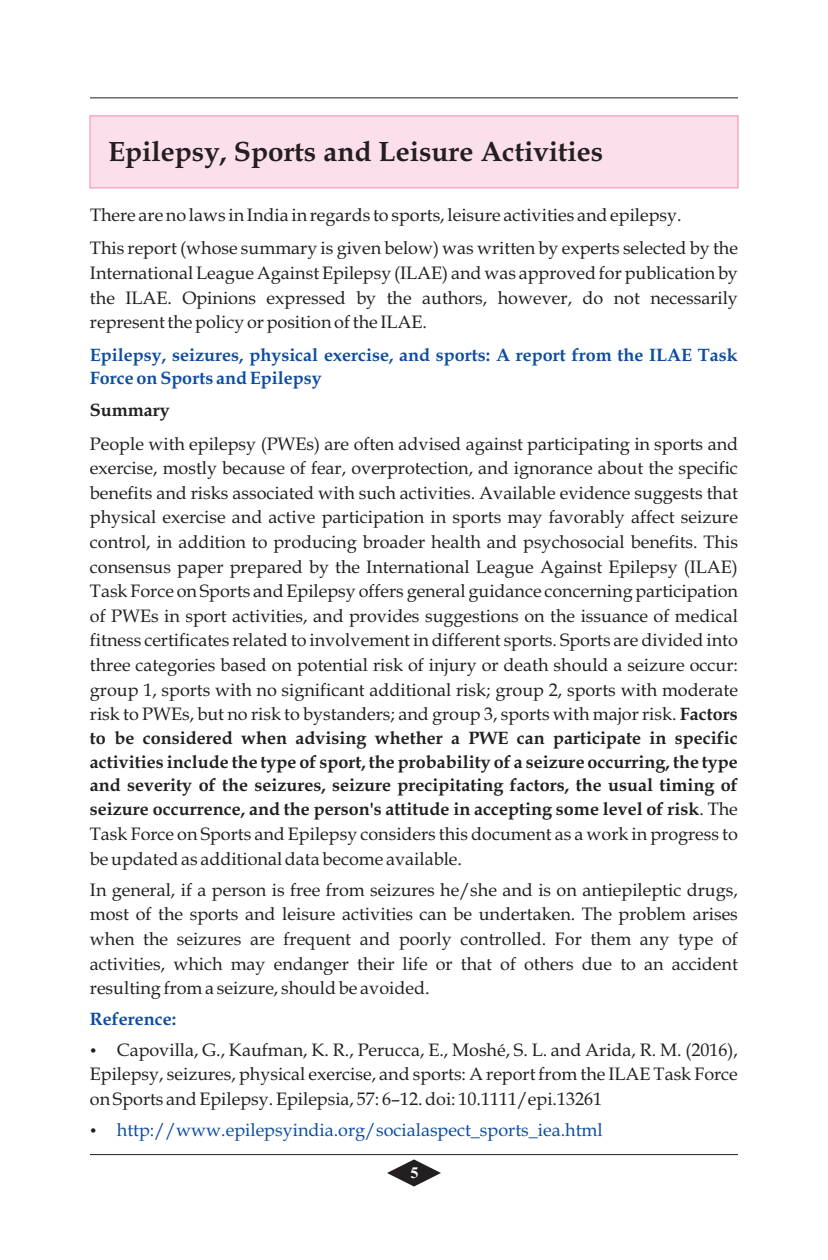
<style>
.page{position:relative;width:828px;height:1260px;background:#fff}
.page>*{position:absolute;margin:0;border:0;box-sizing:border-box;transform-origin:0 0}
.t1{font:700 28px "Book Antiqua";color:#231f20}
.t2{font:18px/24.4px "Book Antiqua";color:#231f20;text-align:justify}
.t3{font:700 18px/23.6px "Book Antiqua";color:#0d4da1}
.t4{font:18px "Book Antiqua";color:#0d4da1}
.t5{font:700 18px "Book Antiqua";color:#231f20}
.t6{font:700 16px "Times New Roman";color:#fff}
.s1{font-weight:700}
</style>
<div class="page">
<hr style="left:90px;top:1154px;width:648px;height:1px;background:#231f20">
<hr style="left:90px;top:97px;width:648px;height:1px;background:#231f20">
<svg style="left:387px;top:1159px;width:54px;height:28px"></svg>
<div style="left:89px;top:115px;width:650px;height:73px;background:#fbdfeb;border:1px solid #f499c2"></div>
<h1 class="t1" style="left:108px;top:141px;width:497px">Epilepsy, Sports and Leisure Activities</h1>
<p class="t2" style="left:90px;top:200px;width:649px;line-height:33.6px">There are no laws in India in regards to sports, leisure activities and epilepsy.<br>This report (whose summary is given below) was written by experts selected by the</p>
<p class="t2" style="left:90px;top:263px;width:649px">International League Against Epilepsy (ILAE) and was approved for publication by the ILAE. Opinions expressed by the authors, however, do not necessarily represent the policy or position of the ILAE.</p>
<p class="t3" style="left:90px;top:345px;width:649px">Epilepsy, seizures, physical exercise, and sports: A report from the ILAE Task<br>Force on Sports and Epilepsy</p>
<p class="t5" style="left:90px;top:403px;width:82px">Summary</p>
<p class="t2" style="left:90px;top:433px;width:650px">People with epilepsy (PWEs) are often advised against participating in sports and exercise, mostly because of fear, overprotection, and ignorance about the specific benefits and risks associated with such activities. Available evidence suggests that physical exercise and active participation in sports may favorably affect seizure control, in addition to producing broader health and psychosocial benefits. This consensus paper prepared by the International League Against Epilepsy (ILAE)<br>Task Force on Sports and Epilepsy offers general guidance concerning participation of PWEs in sport activities, and provides suggestions on the issuance of medical fitness certificates related to involvement in different sports. Sports are divided into three categories based on potential risk of injury or death should a seizure occur: group 1, sports with no significant additional risk; group 2, sports with moderate risk to PWEs, but no risk to bystanders; and group 3, sports with major risk. <span class="s1">Factors to be considered when advising whether a PWE can participate in specific activities include the type of sport, the probability of a seizure occurring, the type and severity of the seizures, seizure precipitating factors, the usual timing of seizure occurrence, and the person's attitude in accepting some level of risk</span>. The Task Force on Sports and Epilepsy considers this document as a work in progress to be updated as additional data become available.</p>
<p class="t2" style="left:90px;top:880px;width:650px">In general, if a person is free from seizures he/she and is on antiepileptic drugs, most of the sports and leisure activities can be undertaken. The problem arises when the seizures are frequent and poorly controlled. For them any type of activities, which may endanger their life or that of others due to an accident resulting from a seizure, should be avoided.</p>
<p class="t3" style="left:90px;top:1009px;width:88px">Reference:</p>
<p class="t2" style="left:90px;top:1039px;width:650px;text-indent:27px">Capovilla, G., Kaufman, K. R., Perucca, E., Moshé, S. L. and Arida, R. M. (2016), Epilepsy, seizures, physical exercise, and sports: A report from the ILAE Task Force on Sports and Epilepsy. Epilepsia, 57: 6–12. doi: 10.1111/epi.13261</p>
<p class="t4" style="left:117px;top:1123px;width:487px">http://www.epilepsyindia.org/socialaspect_sports_iea.html</p>
<p class="t6" style="left:411px;top:1167px;width:9px">5</p>
</div>
